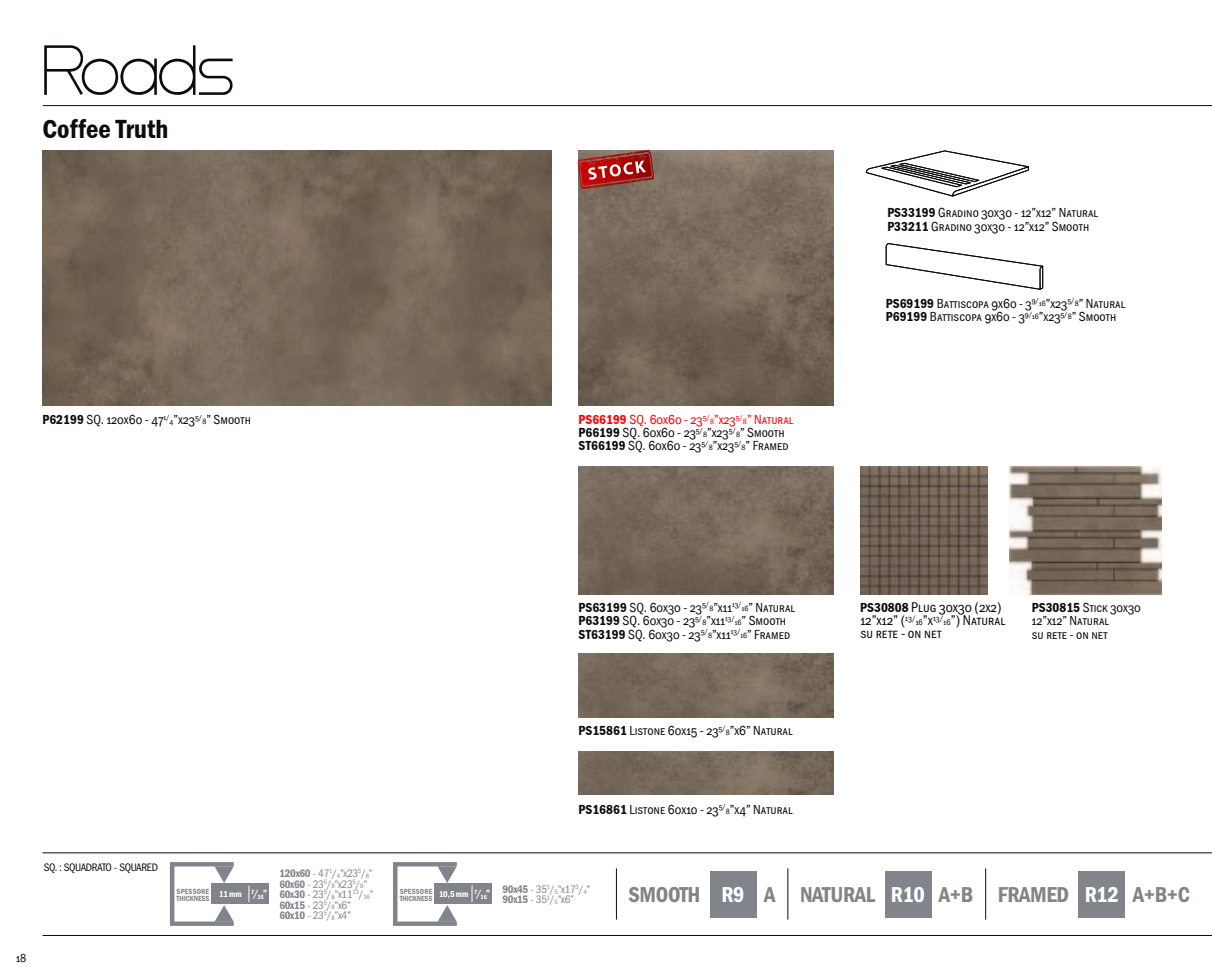
<style>
.page{position:relative;width:1212px;height:978px;background:#fff}
.page>*{position:absolute;margin:0;border:0;box-sizing:border-box;transform-origin:0 0}
.t1{font:58.95px "Steiner";letter-spacing:-.02em;color:#0e0b10}
.t2{font:27px "Franklin Got URWT Dem Con";color:#0e0b10}
.t3{font:600 condensed 22.35px "Franklin Gothic";letter-spacing:-.02em;color:#81848b}
.t4{font:14.55px/13px "Franklin Got URWSCT Boo Con";color:#0e0b10}
.t5{font:13.5px/13.5px "Franklin Got URWSCT Boo Con";color:#0e0b10}
.t6{font:12px "Franklin Got URWSCT Boo Con";color:#0e0b10}
.t7{font:condensed 11.25px/10.5px "Franklin Gothic";letter-spacing:-.03em;color:#81848b}
.t8{font:condensed 11.25px "Franklin Gothic";letter-spacing:-.03em;color:#0e0b10}
.t9{font:600 condensed 9px "Franklin Gothic";letter-spacing:-.02em;color:#fff}
.t10{font:8.4px "Franklin Got URWSCT Boo Con";color:#0e0b10}
.t11{font:600 condensed 7.8px/7.1px "Franklin Gothic";letter-spacing:-.02em;color:#81848b}
.t12{font:7.8px "Franklin Got URWSCT Boo Con";color:#0e0b10}
.t13{font:600 condensed 6.45px "Franklin Gothic";color:#fff}
.s1{font-family:"Franklin Got URWT Dem Con"}
.s2{font-size:7.8px}
.s3{font-family:"Franklin Got URWT Dem Con";color:#f00}
.s4{color:#f00}
.s5{font-size:7.8px;color:#f00}
.s6{font-size:13.5px}
.s7{font-family:"Franklin Got URWT Dem Con";font-size:13.5px}
.s8{font-size:14.55px}
.s9{font-size:8.4px}
.s10{font-weight:600}
.s11{font-size:6.6px}
.s12{color:#fff}
.s13{font-size:10.95px}
</style>
<div class="page">
<hr style="left:43px;top:105px;width:1169px;height:1px;background:#0e0b10">
<img style="left:42px;top:151px;width:509px;height:254px">
<img style="left:578px;top:151px;width:255px;height:254px">
<img style="left:578px;top:467px;width:255px;height:127px">
<img style="left:578px;top:752px;width:255px;height:42px">
<img style="left:579px;top:654px;width:254px;height:64px">
<img style="left:860px;top:467px;width:128px;height:127px">
<svg style="left:866px;top:150px;width:163px;height:47px"></svg>
<img style="left:1010px;top:467px;width:152px;height:127px">
<hr style="left:43px;top:852px;width:1169px;height:1px;background:#0e0b10">
<hr style="left:43px;top:935px;width:1169px;height:1px;background:#0e0b10">
<svg style="left:886px;top:244px;width:157px;height:46px"></svg>
<hr style="left:616px;top:868px;width:1px;height:52px;background:#0e0b10">
<hr style="left:787px;top:868px;width:1px;height:52px;background:#0e0b10">
<hr style="left:985px;top:868px;width:1px;height:52px;background:#0e0b10">
<div style="left:1079px;top:871px;width:46px;height:46px;background:#81848b"></div>
<div style="left:710px;top:871px;width:46px;height:46px;background:#81848b"></div>
<div style="left:885px;top:871px;width:46px;height:46px;background:#81848b"></div>
<div style="left:211px;top:884px;width:58px;height:20px;background:#81848b"></div>
<svg style="left:170px;top:862px;width:64px;height:64px"></svg>
<svg style="left:249px;top:885px;width:1px;height:17px"></svg>
<div style="left:434px;top:884px;width:58px;height:20px;background:#81848b"></div>
<svg style="left:393px;top:862px;width:64px;height:64px"></svg>
<svg style="left:472px;top:885px;width:1px;height:17px"></svg>
<img style="left:577px;top:149px;width:83px;height:44px">
<h1 class="t1" style="left:43px;top:45px;width:193px">Roads</h1>
<h2 class="t2" style="left:43px;top:112px;width:127px">Coffee Truth</h2>
<p class="t5" style="left:43px;top:413px;width:210px"><span class="s1">P62199</span> SQ. 120x60 - 47<sup>1/</sup><span class="s2">4</span>”x23<sup>5/</sup><span class="s2">8</span>” Smooth</p>
<p class="t5" style="left:579px;top:413px;width:216px;line-height:12.9px"><span class="s3">PS66199</span> <span class="s4">SQ. 60x60 - 23</span><sup>5/</sup><span class="s5">8</span><span class="s4">”x23</span><sup>5/</sup><span class="s5">8</span><span class="s4">” Natural<br></span><span class="s1">P66199</span> SQ. 60x60 - 23<sup>5/</sup><span class="s2">8</span>”x23<sup>5/</sup><span class="s2">8</span>” Smooth<br><span class="s1">ST66199</span> SQ. 60x60 - 23<sup>5/</sup><span class="s2">8</span>”x23<sup>5/</sup><span class="s2">8</span>” Framed</p>
<p class="t5" style="left:887px;top:205px;width:212px"><span class="s1">PS33199</span> Gradino 30x30 - 12”x12” Natural<br><span class="s1">P33211</span> Gradino 30x30 - 12”x12” Smooth</p>
<p class="t5" style="left:886px;top:296px;width:241px"><span class="s1">PS69199</span> Battiscopa 9x60 - 3<sup>9/</sup><span class="s2">16</span>”x23<sup>5/</sup><span class="s2">8</span>” Natural<br><span class="s1">P69199</span> Battiscopa 9x60 - 3<sup>9/</sup><span class="s2">16</span>”x23<sup>5/</sup><span class="s2">8</span>” Smooth</p>
<p class="t5" style="left:579px;top:600px;width:132px"><span class="s1">PS63199</span> SQ. 60x30 - 23<sup>5/</sup></p>
<p class="t12" style="left:709px;top:599px;width:34px">8<span class="s6">”x11</span>13/</p>
<p class="t5" style="left:742px;top:600px;width:55px"><span class="s2">16</span>” Natural</p>
<p class="t5" style="left:579px;top:613px;width:125px"><span class="s1">P63199</span> SQ. 60x30 - 23<sup>5/</sup></p>
<p class="t12" style="left:702px;top:613px;width:34px">8<span class="s6">”x11</span>13/</p>
<p class="t5" style="left:735px;top:613px;width:53px"><span class="s2">16</span>” Smooth</p>
<p class="t5" style="left:579px;top:627px;width:131px"><span class="s1">ST63199</span> SQ. 60x30 - 23<sup>5/</sup></p>
<p class="t12" style="left:708px;top:626px;width:34px">8<span class="s6">”x11</span>13/</p>
<p class="t5" style="left:740px;top:627px;width:51px"><span class="s2">16</span>” Framed</p>
<p class="t4" style="left:860px;top:600px;width:143px"><span class="s7">PS30808</span> Plug 30x30 (2x2)<br>12”x12” (<sup>13/</sup></p>
<p class="t10" style="left:916px;top:612px;width:29px">16<span class="s8">”x</span>13/</p>
<p class="t4" style="left:943px;top:613px;width:63px"><span class="s9">16</span>”) Natural</p>
<p class="t4" style="left:860px;top:626px;width:83px">su rete - on net</p>
<p class="t5" style="left:1032px;top:600px;width:111px"><span class="s1">PS30815</span> Stick 30x30<br>12”x12” Natural<br>su rete - on net</p>
<p class="t5" style="left:579px;top:724px;width:216px"><span class="s1">PS15861</span> Listone 60x15 - 23<sup>5/</sup><span class="s2">8</span>”x6” Natural</p>
<p class="t8" style="left:44px;top:863px;width:116px">SQ. : SQUADRATO - SQUARED</p>
<p class="t6" style="left:16px;top:950px;width:11px">18</p>
<p class="t5" style="left:579px;top:802px;width:216px"><span class="s1">PS16861</span> Listone 60x10 - 23<sup>5/</sup><span class="s2">8</span>”x4” Natural</p>
<p class="t11" style="left:177px;top:888px;width:34px">SPESSORE<br>THICKNESS</p>
<p class="t7" style="left:279px;top:869px;width:96px"><span class="s10">120x60</span> - 47<sup>1</sup>/<span class="s11">4</span>”x23<sup>5</sup>/<span class="s11">8</span>”<br><span class="s10">60x60</span> - 23<sup>5</sup>/<span class="s11">8</span>”x23<sup>5</sup>/<span class="s11">8</span>”<br><span class="s10">60x30</span> - 23<sup>5</sup>/<span class="s11">8</span>”x11<sup>13</sup>/<span class="s11">16</span>”<br><span class="s10">60x15</span> - 23<sup>5</sup>/<span class="s11">8</span>”x6”<br><span class="s10">60x10</span> - 23<sup>5</sup>/<span class="s11">8</span>”x4”</p>
<p class="t11" style="left:400px;top:888px;width:34px">SPESSORE<br>THICKNESS</p>
<p class="t7" style="left:502px;top:885px;width:89px"><span class="s10">90x45</span> - 35<sup>1</sup>/<span class="s11">5</span>”x17<sup>3</sup>/<span class="s11">4</span>”<br><span class="s10">90x15</span> - 35<sup>1</sup>/<span class="s11">5</span>”x6”</p>
<p class="t9" style="left:219px;top:891px;width:24px">11 mm</p>
<h3 class="t3" style="left:629px;top:887px;width:563px">SMOOTH <span class="s12">R9</span> A NATURAL <span class="s12">R10</span> A+B FRAMED <span class="s12">R12</span> A+B+C</h3>
<p class="t13" style="left:251px;top:895px;width:18px">7<sup>/</sup>1 6<sup>”</sup></p>
<p class="t9" style="left:439px;top:891px;width:53px">10,5 mm <sup>7</sup><span class="s13">/</span><sub>16</sub><span class="s13">”</span></p>
</div>
